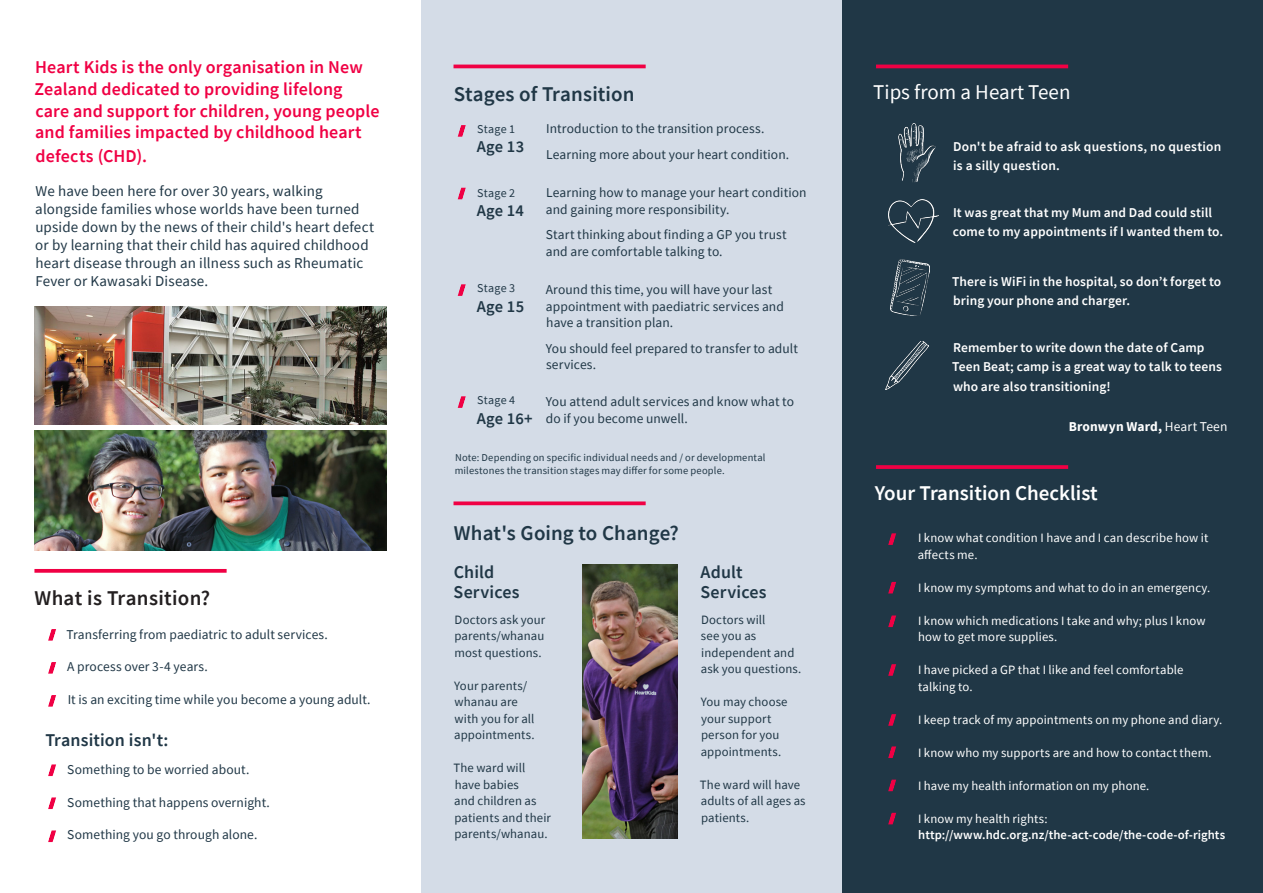
<style>
.page{position:relative;width:1263px;height:893px;background:#fff}
.page>*{position:absolute;margin:0;border:0;box-sizing:border-box;transform-origin:0 0}
.t1{font:600 21px "Source Sans Pro";letter-spacing:.005em;color:#203746}
.t2{font:600 21px "Source Sans Pro";color:#fff}
.t3{font:21px "Source Sans Pro";color:#fff}
.t4{font:600 21px "Source Sans Pro";letter-spacing:.015em;color:#231f20}
.t5{font:600 18px/21.6px "Source Sans Pro";letter-spacing:.005em;color:#f00044}
.t6{font:600 18px/19.5px "Source Sans Pro";letter-spacing:.005em;color:#203746}
.t7{font:600 16.5px "Source Sans Pro";letter-spacing:.01em;color:#203746}
.t8{font:15px/18px "Source Sans Pro";letter-spacing:.01em;color:#203746}
.t9{font:13.5px/16.5px "Source Sans Pro";letter-spacing:.005em;color:#203746}
.t10{font:600 13.5px/19.5px "Source Sans Pro";letter-spacing:.01em;color:#fff}
.t11{font:700 13.5px "Source Sans Pro";letter-spacing:.01em;color:#fff}
.t12{font:12.75px/16.5px "Source Sans Pro";letter-spacing:.01em;color:#fff}
.t13{font:12.75px/16.5px "Source Sans Pro";letter-spacing:.01em;color:#203746}
.t14{font:600 12.75px "Source Sans Pro";color:#fff}
.t15{font:12px "Source Sans Pro";letter-spacing:.015em;color:#203746}
.t16{font:10.5px/12.6px "Source Sans Pro";letter-spacing:.015em;color:#203746}
.s1{font-weight:400}
</style>
<div class="page">
<div style="left:421px;top:0;width:421px;height:893px;background:#d4dce7"></div>
<div style="left:842px;top:0;width:421px;height:893px;background:#203746"></div>
<svg style="left:34px;top:569px;width:193px;height:4px"></svg>
<hr style="left:876px;top:65px;width:192px;height:3px;background:#f00044">
<svg style="left:876px;top:465px;width:192px;height:4px"></svg>
<hr style="left:453px;top:65px;width:193px;height:3px;background:#f00044">
<svg style="left:453px;top:501px;width:193px;height:4px"></svg>
<img style="left:886px;top:342px;width:43px;height:48px">
<img style="left:898px;top:123px;width:37px;height:59px">
<img style="left:890px;top:259px;width:40px;height:57px">
<svg style="left:888px;top:533px;width:9px;height:12px"></svg>
<svg style="left:888px;top:581px;width:9px;height:13px"></svg>
<svg style="left:888px;top:615px;width:9px;height:13px"></svg>
<svg style="left:888px;top:664px;width:9px;height:12px"></svg>
<svg style="left:888px;top:714px;width:9px;height:12px"></svg>
<svg style="left:888px;top:746px;width:9px;height:13px"></svg>
<svg style="left:888px;top:779px;width:9px;height:13px"></svg>
<svg style="left:888px;top:812px;width:8px;height:13px"></svg>
<img style="left:888px;top:199px;width:51px;height:43px">
<svg style="left:457px;top:125px;width:9px;height:12px"></svg>
<svg style="left:457px;top:187px;width:9px;height:13px"></svg>
<svg style="left:457px;top:284px;width:9px;height:12px"></svg>
<svg style="left:48px;top:629px;width:8px;height:12px"></svg>
<svg style="left:48px;top:764px;width:8px;height:13px"></svg>
<svg style="left:48px;top:662px;width:8px;height:12px"></svg>
<svg style="left:48px;top:797px;width:8px;height:13px"></svg>
<svg style="left:48px;top:695px;width:8px;height:12px"></svg>
<svg style="left:48px;top:830px;width:8px;height:13px"></svg>
<svg style="left:457px;top:396px;width:9px;height:12px"></svg>
<img style="left:34px;top:307px;width:353px;height:117px">
<img style="left:34px;top:431px;width:353px;height:119px">
<img style="left:582px;top:564px;width:96px;height:274px">
<p class="t5" style="left:34px;top:56px;width:347px">Heart Kids is the only organisation in New Zealand dedicated to providing lifelong care and support for children, young people and families impacted by childhood heart</p>
<p class="t5" style="left:36px;top:145px;width:113px">defects (CHD).</p>
<p class="t8" style="left:35px;top:182px;width:340px">We have been here for over 30 years, walking alongside families whose worlds have been turned upside down by the news of their child's heart defect or by learning that their child has aquired childhood heart disease through an illness such as Rheumatic Fever or Kawasaki Disease.</p>
<p class="t4" style="left:35px;top:584px;width:177px">What is Transition?</p>
<p class="t9" style="left:67px;top:626px;width:263px">Transferring from paediatric to adult services.</p>
<p class="t9" style="left:67px;top:659px;width:142px">A process over 3-4 years.</p>
<p class="t9" style="left:68px;top:691px;width:304px">It is an exciting time while you become a young adult.</p>
<p class="t6" style="left:46px;top:730px;width:124px">Transition isn't:</p>
<p class="t9" style="left:67px;top:762px;width:184px">Something to be worried about.</p>
<p class="t9" style="left:67px;top:794px;width:204px">Something that happens overnight.</p>
<p class="t9" style="left:67px;top:826px;width:192px">Something you go through alone.</p>
<p class="t1" style="left:454px;top:80px;width:182px">Stages of Transition</p>
<p class="t15" style="left:477px;top:121px;width:40px">Stage 1</p>
<p class="t7" style="left:477px;top:136px;width:49px">Age 13</p>
<p class="t15" style="left:477px;top:185px;width:40px">Stage 2</p>
<p class="t7" style="left:477px;top:200px;width:49px">Age 14</p>
<p class="t15" style="left:477px;top:280px;width:40px">Stage 3</p>
<p class="t7" style="left:477px;top:295px;width:49px">Age 15</p>
<p class="t15" style="left:477px;top:392px;width:40px">Stage 4</p>
<p class="t7" style="left:477px;top:407px;width:57px">Age 16+</p>
<p class="t9" style="left:546px;top:121px;width:220px">Introduction to the transition process.</p>
<p class="t9" style="left:546px;top:146px;width:245px">Learning more about your heart condition.</p>
<p class="t9" style="left:546px;top:185px;width:262px">Learning how to manage your heart condition and gaining more responsibility.</p>
<p class="t9" style="left:546px;top:227px;width:242px">Start thinking about finding a GP you trust and are comfortable talking to.</p>
<p class="t9" style="left:546px;top:281px;width:240px">Around this time, you will have your last appointment with paediatric services and have a transition plan.</p>
<p class="t9" style="left:546px;top:340px;width:253px">You should feel prepared to transfer to adult services.</p>
<p class="t9" style="left:546px;top:393px;width:250px">You attend adult services and know what to do if you become unwell.</p>
<p class="t16" style="left:455px;top:451px;width:312px">Note: Depending on specific individual needs and / or developmental milestones the transition stages may differ for some people.</p>
<p class="t1" style="left:454px;top:519px;width:226px">What's Going to Change?</p>
<p class="t6" style="left:454px;top:562px;width:68px">Child<br>Services</p>
<p class="t6" style="left:700px;top:562px;width:68px">Adult<br>Services</p>
<p class="t13" style="left:454px;top:611px;width:92px;text-align:justify">Doctors ask your parents/whanau most questions.</p>
<p class="t13" style="left:454px;top:677px;width:82px">Your parents/ whanau are with you for all appointments.</p>
<p class="t13" style="left:453px;top:760px;width:99px">The ward will have babies<br>and children as patients and their parents/whanau.</p>
<p class="t13" style="left:701px;top:611px;width:102px">Doctors will<br>see you as independent and ask you questions.</p>
<p class="t13" style="left:701px;top:693px;width:88px">You may choose your support person for you appointments.</p>
<p class="t13" style="left:700px;top:776px;width:107px">The ward will have adults of all ages as patients.</p>
<p class="t3" style="left:873px;top:79px;width:199px">Tips from a Heart Teen</p>
<p class="t10" style="left:953px;top:137px;width:270px">Don't be afraid to ask questions, no question is a silly question.</p>
<p class="t10" style="left:953px;top:203px;width:272px">It was great that my Mum and Dad could still come to my appointments if I wanted them to.</p>
<p class="t10" style="left:952px;top:272px;width:271px">There is WiFi in the hospital, so don’t forget to bring your phone and charger.</p>
<p class="t10" style="left:952px;top:338px;width:271px">Remember to write down the date of Camp<br>Teen Beat; camp is a great way to talk to teens who are also transitioning!</p>
<p class="t11" style="left:1069px;top:418px;width:160px">Bronwyn Ward, <span class="s1">Heart Teen</span></p>
<p class="t2" style="left:875px;top:479px;width:224px">Your Transition Checklist</p>
<p class="t12" style="left:918px;top:530px;width:292px">I know what condition I have and I can describe how it affects me.</p>
<p class="t12" style="left:918px;top:579px;width:294px">I know my symptoms and what to do in an emergency.</p>
<p class="t12" style="left:918px;top:612px;width:289px">I know which medications I take and why; plus I know how to get more supplies.</p>
<p class="t12" style="left:918px;top:662px;width:267px">I have picked a GP that I like and feel comfortable</p>
<p class="t12" style="left:918px;top:678px;width:56px">talking to.</p>
<p class="t12" style="left:918px;top:711px;width:306px">I keep track of my appointments on my phone and diary.</p>
<p class="t12" style="left:918px;top:744px;width:295px">I know who my supports are and how to contact them.</p>
<p class="t12" style="left:918px;top:777px;width:233px">I have my health information on my phone.</p>
<p class="t12" style="left:918px;top:810px;width:131px">I know my health rights:</p>
<p class="t14" style="left:918px;top:826px;width:308px">http://www.hdc.org.nz/the-act-code/the-code-of-rights</p>
</div>
